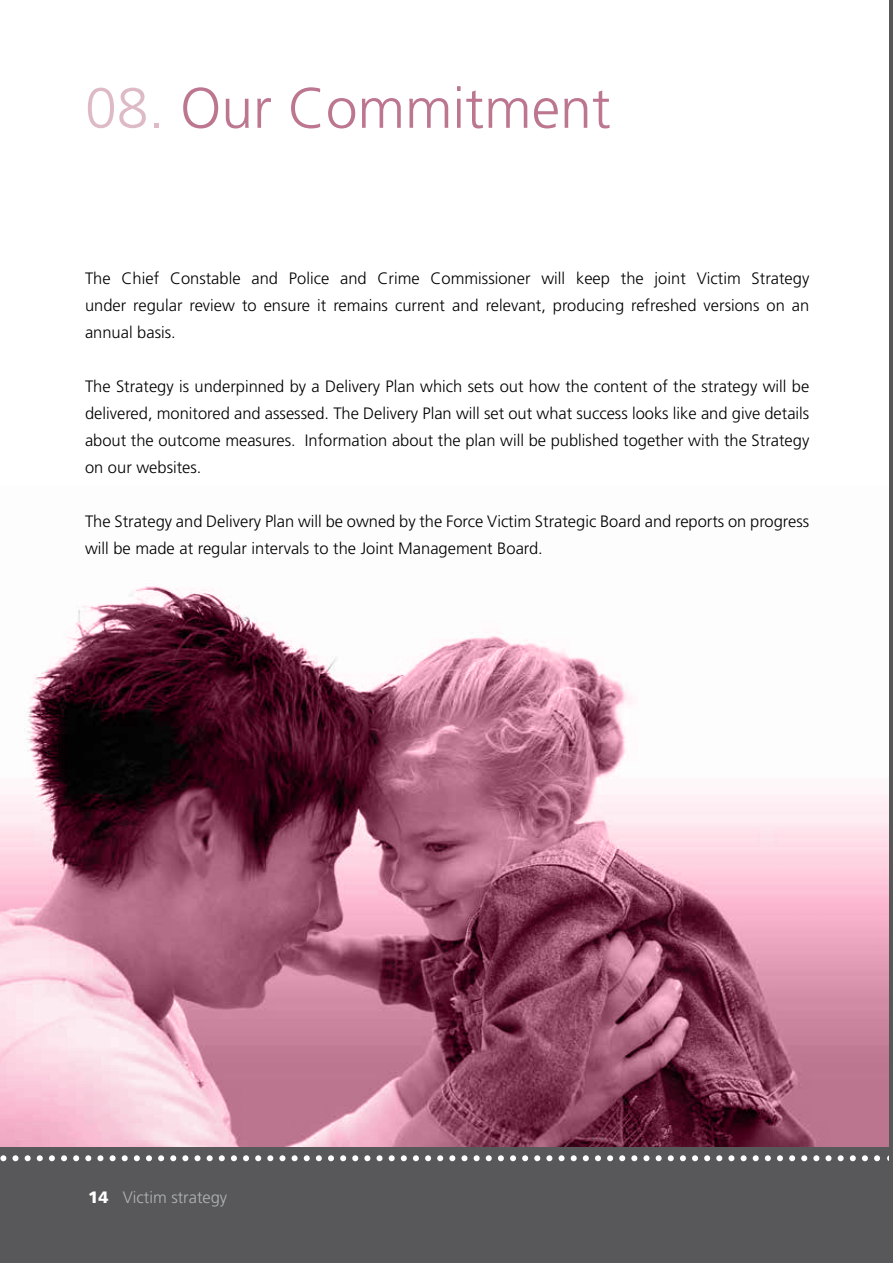
<style>
.page{position:relative;width:893px;height:1263px;background:#fff}
.page>*{position:absolute;margin:0;border:0;box-sizing:border-box;transform-origin:0 0}
.t1{font:300 57px "Frutiger";color:#bd7690}
.t2{font:300 16.5px/27px "Frutiger";color:#000;text-align:justify}
.t3{font:300 16.5px "Frutiger";color:#b1b3b4}
.s1{color:#ddbac6}
.s2{font-weight:900;color:#fff}
</style>
<div class="page">
<svg style="left:0;top:535px;width:890px;height:613px"></svg>
<div style="left:0;top:1148px;width:893px;height:115px;background:#58585a"></div>
<svg style="left:0;top:1155px;width:880px;height:6px"></svg>
<hr style="left:890px;top:0;width:3px;height:1263px;background:#58585a">
<h1 class="t1" style="left:85px;top:76px;width:527px"><span class="s1">08.</span> Our Commitment</h1>
<p class="t2" style="left:85px;top:265px;width:726px">The Chief Constable and Police and Crime Commissioner will keep the joint Victim Strategy under regular review to ensure it remains current and relevant, producing refreshed versions on an annual basis.</p>
<p class="t2" style="left:85px;top:373px;width:726px">The Strategy is underpinned by a Delivery Plan which sets out how the content of the strategy will be delivered, monitored and assessed. The Delivery Plan will set out what success looks like and give details about the outcome measures. Information about the plan will be published together with the Strategy on our websites.</p>
<p class="t2" style="left:85px;top:508px;width:726px">The Strategy and Delivery Plan will be owned by the Force Victim Strategic Board and reports on progress will be made at regular intervals to the Joint Management Board.</p>
<p class="t3" style="left:88px;top:1188px;width:140px"><span class="s2">14</span> Victim strategy</p>
</div>
